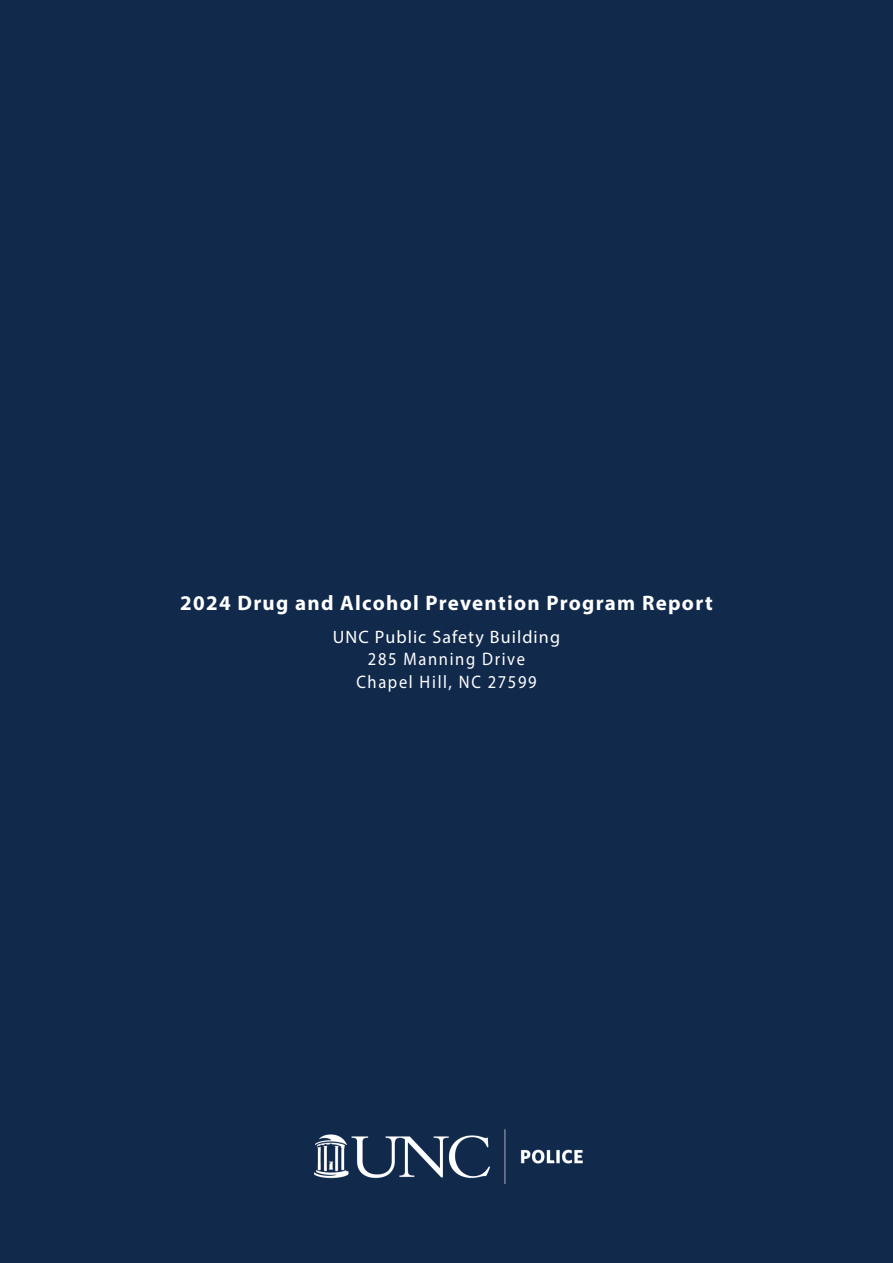
<style>
.page{position:relative;width:893px;height:1263px;background:#11294b}
.page>*{position:absolute;margin:0;border:0;box-sizing:border-box;transform-origin:0 0}
.Head_3{font:700 21px "Myriad Pro";letter-spacing:.06em;color:#fff}
.Body_2{font:18.15px "Myriad Pro";letter-spacing:.1em;color:#fff;scale:.91 1}
.Head_3-2{font:18px "Myriad Pro";letter-spacing:.06em;color:#fff}
</style>
<div class="page">
<img style="left:314px;top:1129px;width:268px;height:54px">
<p class="Head_3" style="left:180px;top:589px;width:534px">2024 Drug and Alcohol Prevention Program Report</p>
<p class="Head_3-2" style="left:333px;top:626px;width:229px">UNC Public Safety Building</p>
<p class="Body_2" style="left:368px;top:648px;width:174px">285 Manning Drive</p>
<p class="Body_2" style="left:356px;top:670px;width:200px">Chapel Hill, NC 27599</p>
</div>
